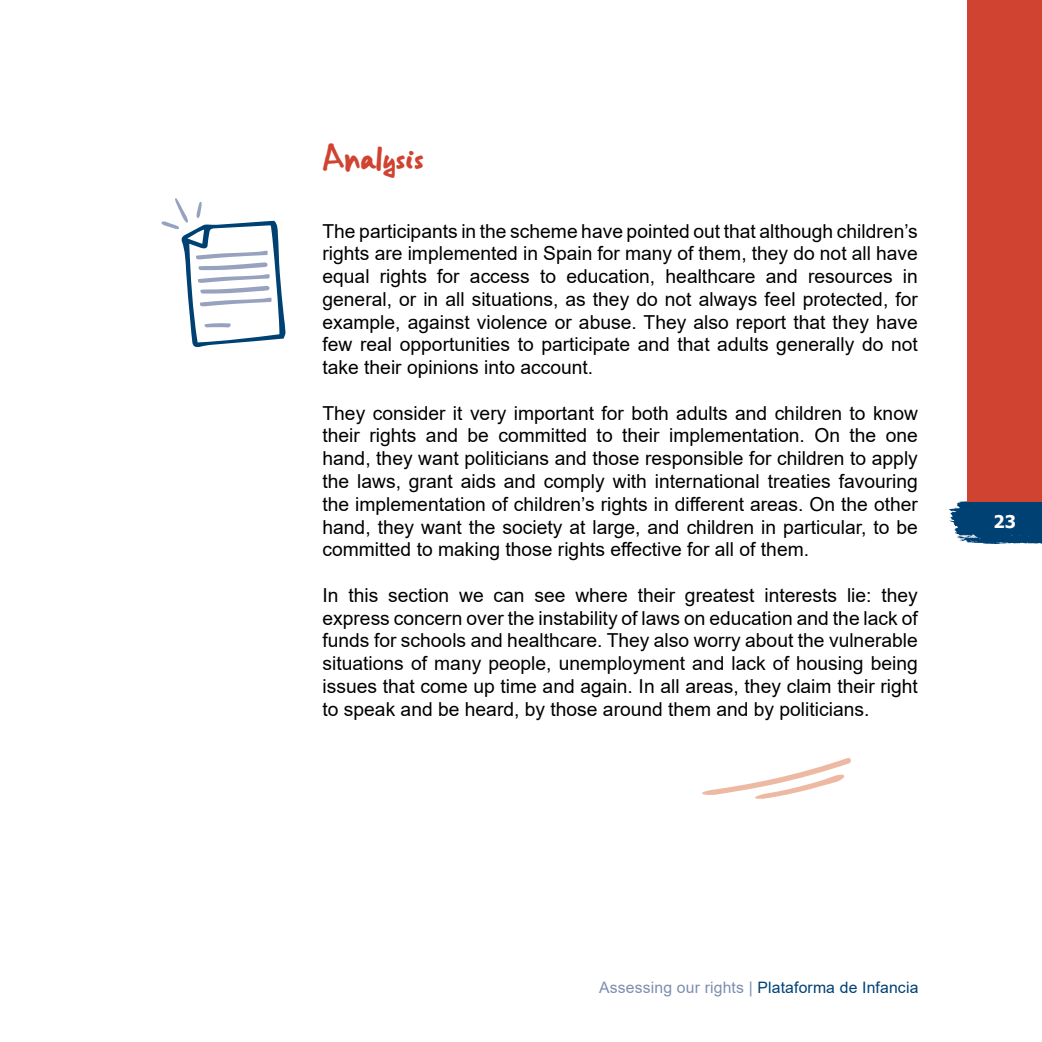
<style>
.page{position:relative;width:1042px;height:1042px;background:#fff}
.page>*{position:absolute;margin:0;border:0;box-sizing:border-box;transform-origin:0 0}
.t1{font:22.75px "Gorri Sans";color:#d04331}
.t2{font:19.25px/22.8px "Arial";color:#000;text-align:justify}
.t3{font:700 17.5px "Tahoma";color:#fff}
.t4{font:15.75px "Arial";letter-spacing:.01em;color:#004174}
.s1{color:#7e8eb0}
</style>
<div class="page">
<svg style="left:948px;top:501px;width:94px;height:43px;background:#205682"></svg>
<div style="left:967px;top:0;width:75px;height:501px;background:#d04331"></div>
<svg style="left:161px;top:198px;width:125px;height:149px"></svg>
<svg style="left:702px;top:757px;width:149px;height:42px"></svg>
<p class="t1" style="left:322px;top:141px;width:103px">Analysis</p>
<p class="t2" style="left:322px;top:219px;width:597px">The participants in the scheme have pointed out that although children’s rights are implemented in Spain for many of them, they do not all have equal rights for access to education, healthcare and resources in general, or in all situations, as they do not always feel protected, for example, against violence or abuse. They also report that they have few real opportunities to participate and that adults generally do not take their opinions into account.</p>
<p class="t2" style="left:322px;top:401px;width:597px">They consider it very important for both adults and children to know their rights and be committed to their implementation. On the one hand, they want politicians and those responsible for children to apply the laws, grant aids and comply with international treaties favouring the implementation of children’s rights in different areas. On the other hand, they want the society at large, and children in particular, to be committed to making those rights effective for all of them.</p>
<p class="t2" style="left:322px;top:583px;width:597px">In this section we can see where their greatest interests lie: they express concern over the instability of laws on education and the lack of funds for schools and healthcare. They also worry about the vulnerable situations of many people, unemployment and lack of housing being issues that come up time and again. In all areas, they claim their right to speak and be heard, by those around them and by politicians.</p>
<p class="t3" style="left:993px;top:509px;width:24px">23</p>
<p class="t4" style="left:599px;top:977px;width:321px"><span class="s1">Assessing our rights |</span> Plataforma de Infancia</p>
</div>
